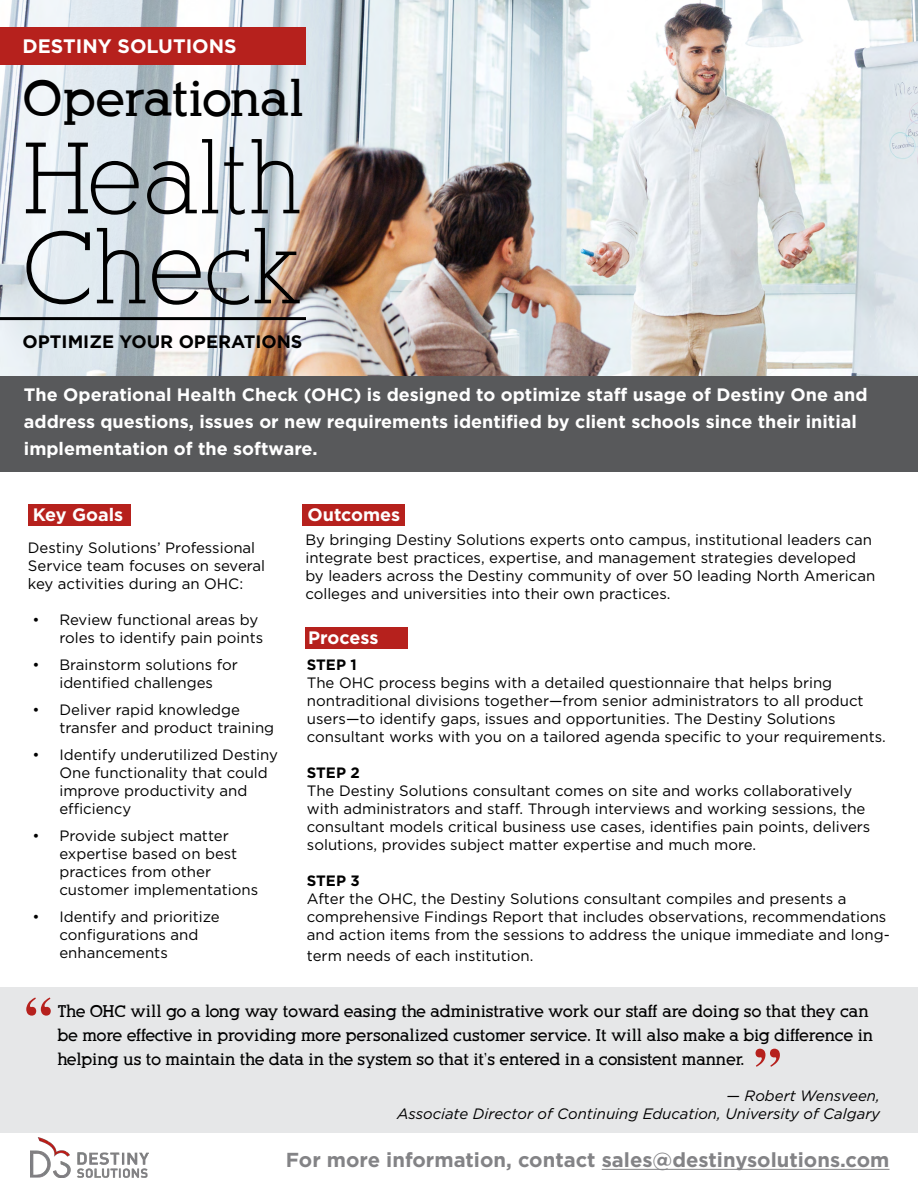
<style>
.page{position:relative;width:918px;height:1188px;background:#fff}
.page>*{position:absolute;margin:0;border:0;box-sizing:border-box;transform-origin:0 0}
.t1{font:100.5px "Alexandria FLF";color:#000}
.t2{font:99px "Alexandria FLF";color:#000}
.t3{font:700 54px "Times";color:#b6211d}
.t4{font:700 49.5px "Alexandria FLF";color:#000}
.t5{font:700 20.25px "Gotham";color:#838386}
.t6{font:700 19.5px "Gotham";color:#fff}
.t7{font:700 18px/27px "Gotham";color:#fff}
.t8{font:700 18px "Gotham";color:#000}
.t9{font:700 16.5px/24px "Alexandria FLF";color:#000}
.t10{font:15px/18px "Gotham";color:#000}
.t11{font:italic 15px/18px "Gotham";color:#000;text-align:right}
.t12{font:700 15px "Gotham";color:#000}
</style>
<div class="page">
<img style="left:0;top:0;width:918px;height:376px">
<div style="left:0;top:376px;width:918px;height:95px;background:#58595b"></div>
<div style="left:0;top:987px;width:918px;height:145px;background:#e6e7e8"></div>
<hr style="left:602px;top:1169px;width:288px;height:1px;background:#838386">
<div style="left:305px;top:628px;width:103px;height:21px;background:#b6211d"></div>
<div style="left:0;top:27px;width:306px;height:37px;background:#b6211d"></div>
<div style="left:303px;top:504px;width:102px;height:22px;background:#b6211d"></div>
<div style="left:28px;top:504px;width:102px;height:22px;background:#b6211d"></div>
<hr style="left:0;top:317px;width:306px;height:3px;background:#000">
<img style="left:30px;top:1138px;width:119px;height:40px">
<h3 class="t6" style="left:23px;top:35px;width:216px">DESTINY SOLUTIONS</h3>
<h3 class="t4" style="left:23px;top:72px;width:283px">Operational</h3>
<h2 class="t2" style="left:23px;top:125px;width:281px">Health</h2>
<h1 class="t1" style="left:23px;top:213px;width:282px">Check</h1>
<p class="t8" style="left:23px;top:332px;width:281px">OPTIMIZE YOUR OPERATIONS</p>
<p class="t7" style="left:24px;top:381px;width:845px">The Operational Health Check (OHC) is designed to optimize staff usage of Destiny One and address questions, issues or new requirements identified by client schools since their initial implementation of the software.</p>
<p class="t7" style="left:33px;top:501px;width:92px">Key Goals</p>
<p class="t10" style="left:28px;top:538px;width:239px">Destiny Solutions’ Professional<br>Service team focuses on several key activities during an OHC:</p>
<p class="t10" style="left:59px;top:610px;width:205px;text-indent:-27px">• Review functional areas by roles to identify pain points</p>
<p class="t10" style="left:32px;top:655px;width:207px;text-align:center">• Brainstorm solutions for identified challenges</p>
<p class="t10" style="left:59px;top:700px;width:216px;text-indent:-27px">• Deliver rapid knowledge transfer and product training</p>
<p class="t10" style="left:59px;top:745px;width:220px;text-indent:-27px">• Identify underutilized Destiny<br>One functionality that could improve productivity and efficiency</p>
<p class="t10" style="left:59px;top:826px;width:200px;text-indent:-27px">• Provide subject matter expertise based on best practices from other customer implementations</p>
<p class="t10" style="left:59px;top:907px;width:162px;text-indent:-27px">• Identify and prioritize configurations and enhancements</p>
<p class="t7" style="left:308px;top:500px;width:94px">Outcomes</p>
<p class="t10" style="left:305px;top:531px;width:571px">By bringing Destiny Solutions experts onto campus, institutional leaders can integrate best practices, expertise, and management strategies developed by leaders across the Destiny community of over 50 leading North American colleges and universities into their own practices.</p>
<p class="t7" style="left:308px;top:624px;width:72px">Process</p>
<p class="t12" style="left:307px;top:656px;width:51px">STEP 1</p>
<p class="t10" style="left:307px;top:673px;width:580px">The OHC process begins with a detailed questionnaire that helps bring nontraditional divisions together—from senior administrators to all product users—to identify gaps, issues and opportunities. The Destiny Solutions consultant works with you on a tailored agenda specific to your requirements.</p>
<p class="t12" style="left:307px;top:764px;width:55px">STEP 2</p>
<p class="t10" style="left:307px;top:781px;width:565px">The Destiny Solutions consultant comes on site and works collaboratively with administrators and staff. Through interviews and working sessions, the consultant models critical business use cases, identifies pain points, delivers solutions, provides subject matter expertise and much more.</p>
<p class="t12" style="left:307px;top:872px;width:54px">STEP 3</p>
<p class="t10" style="left:307px;top:889px;width:584px">After the OHC, the Destiny Solutions consultant compiles and presents a comprehensive Findings Report that includes observations, recommendations and action items from the sessions to address the unique immediate and long-</p>
<p class="t10" style="left:307px;top:946px;width:228px">term needs of each institution.</p>
<h3 class="t3" style="left:25px;top:965px;width:28px">“</h3>
<p class="t9" style="left:57px;top:1000px;width:817px">The OHC will go a long way toward easing the administrative work our staff are doing so that they can be more effective in providing more personalized customer service. It will also make a big difference in helping us to maintain the data in the system so that it’s entered in a consistent manner.</p>
<p class="t11" style="left:397px;top:1087px;width:484px">-— Robert Wensveen,<br>Associate Director of Continuing Education, University of Calgary</p>
<h3 class="t3" style="left:754px;top:1016px;width:28px">”</h3>
<h3 class="t5" style="left:286px;top:1148px;width:605px">For more information, contact sales@destinysolutions.com</h3>
</div>
